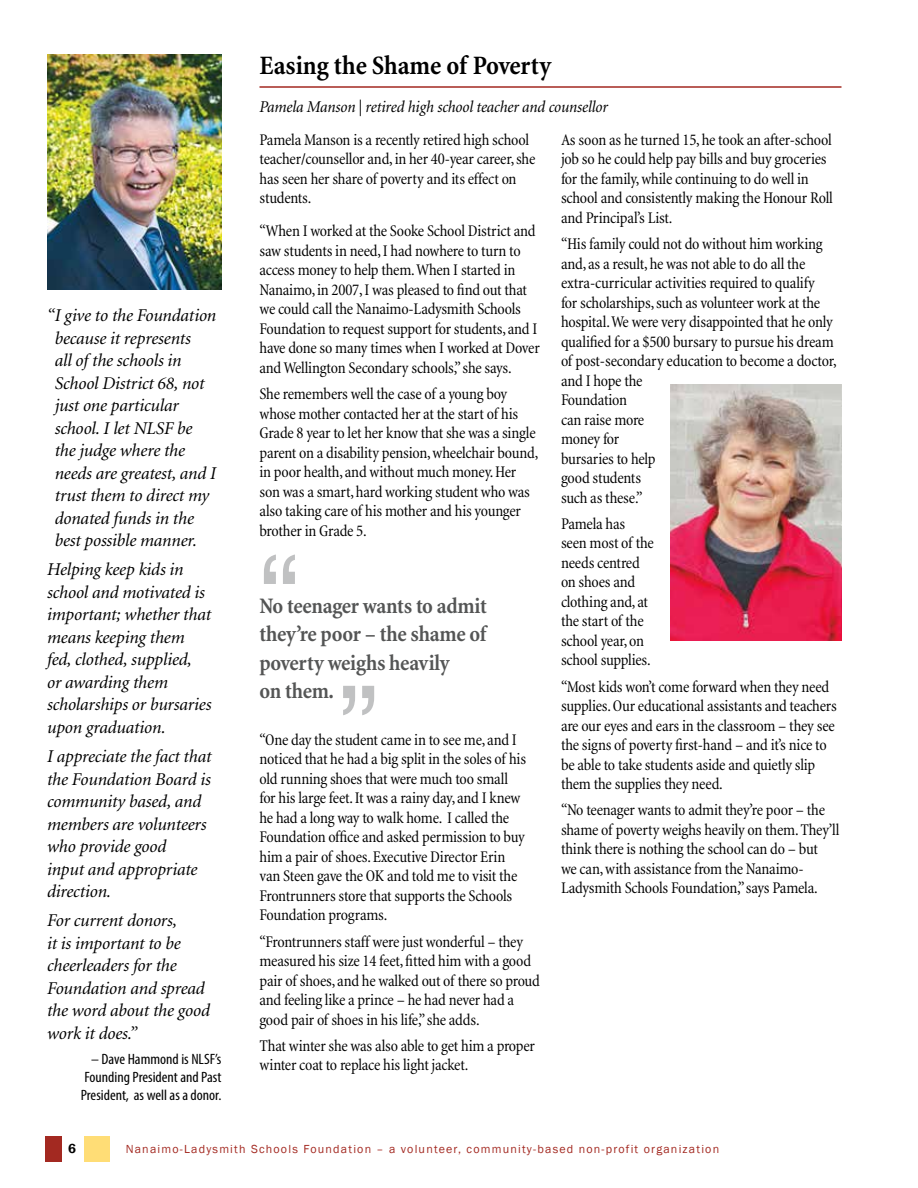
<style>
.page{position:relative;width:918px;height:1188px;background:#fff}
.page>*{position:absolute;margin:0;border:0;box-sizing:border-box;transform-origin:0 0}
.t1{font:115.5px "Helvetica";color:#c0c1c2}
.t2{font:700 condensed 27px "Minion";letter-spacing:-.005em;color:#000}
.t3{font:700 condensed 22.5px/28.5px "Minion";letter-spacing:-.015em;color:#545555}
.t4{font:italic 18px/22.5px "Minion";letter-spacing:-.01em;color:#000}
.t5{font:condensed 16.5px/19.5px "Minion";letter-spacing:-.015em;color:#000}
.t6{font:italic 16.5px "Minion";letter-spacing:-.01em;color:#000;scale:.95 1}
.t7{font:condensed 15px/18px "Myriad Pro";color:#000;text-align:justify;scale:1.05 1}
.t8{font:600 13.5px "Franklin Gothic";color:#000}
.t9{font:12px "Franklin Gothic";letter-spacing:.1em;color:#a32921}
</style>
<div class="page">
<div style="left:45px;top:1136px;width:17px;height:25px;background:#a32921"></div>
<div style="left:84px;top:1136px;width:26px;height:25px;background:#ffdd76"></div>
<hr style="left:260px;top:86px;width:582px;height:2px;background:#a32921">
<img style="left:670px;top:384px;width:171px;height:256px">
<img style="left:47px;top:54px;width:174px;height:236px">
<p class="t4" style="left:55px;top:305px;width:163px;text-indent:-8px">“I give to the Foundation because it represents<br>all of the schools in<br>School District 68, not just one particular school. I let NLSF be the judge where the needs are greatest, and I trust them to direct my donated funds in the best possible manner.</p>
<p class="t4" style="left:47px;top:559px;width:166px">Helping keep kids in school and motivated is important; whether that means keeping them fed, clothed, supplied,<br>or awarding them scholarships or bursaries upon graduation.</p>
<p class="t4" style="left:47px;top:746px;width:166px">I appreciate the fact that the Foundation Board is community based, and members are volunteers who provide good<br>input and appropriate direction.</p>
<p class="t4" style="left:47px;top:910px;width:164px">For current donors,<br>it is important to be cheerleaders for the<br>Foundation and spread the word about the good work it does.”</p>
<p class="t7" style="left:81px;top:1050px;width:135px;text-indent:11px">– Dave Hammond is NLSF’s Founding President and Past President, as well as a donor.</p>
<h2 class="t2" style="left:260px;top:51px;width:294px">Easing the Shame of Poverty</h2>
<p class="t6" style="left:260px;top:98px;width:368px">Pamela Manson | retired high school teacher and counsellor</p>
<p class="t5" style="left:260px;top:130px;width:277px">Pamela Manson is a recently retired high school teacher/counsellor and, in her 40-year career, she has seen her share of poverty and its effect on students.</p>
<p class="t5" style="left:260px;top:222px;width:282px">“When I worked at the Sooke School District and saw students in need, I had nowhere to turn to access money to help them. When I started in Nanaimo, in 2007, I was pleased to find out that we could call the Nanaimo-Ladysmith Schools Foundation to request support for students, and I have done so many times when I worked at Dover and Wellington Secondary schools,” she says.</p>
<p class="t5" style="left:260px;top:384px;width:280px">She remembers well the case of a young boy whose mother contacted her at the start of his Grade 8 year to let her know that she was a single parent on a disability pension, wheelchair bound, in poor health, and without much money. Her son was a smart, hard working student who was also taking care of his mother and his younger brother in Grade 5.</p>
<h1 class="t1" style="left:260px;top:531px;width:40px">“</h1>
<h3 class="t3" style="left:260px;top:592px;width:229px">No teenager wants to admit they’re poor – the shame of poverty weighs heavily<br>on them.</h3>
<p class="t5" style="left:561px;top:130px;width:273px">As soon as he turned 15, he took an after-school job so he could help pay bills and buy groceries for the family, while continuing to do well in school and consistently making the Honour Roll and Principal’s List.</p>
<p class="t5" style="left:561px;top:234px;width:277px">“His family could not do without him working and, as a result, he was not able to do all the extra-curricular activities required to qualify<br>for scholarships, such as volunteer work at the hospital. We were very disappointed that he only qualified for a $500 bursary to pursue his dream of post-secondary education to become a doctor, and I hope the<br>Foundation<br>can raise more<br>money for<br>bursaries to help<br>good students<br>such as these.”</p>
<p class="t5" style="left:561px;top:514px;width:94px">Pamela has seen most of the needs centred on shoes and clothing and, at the start of the school year, on school supplies.</p>
<p class="t5" style="left:561px;top:677px;width:277px">“Most kids won’t come forward when they need supplies. Our educational assistants and teachers are our eyes and ears in the classroom – they see the signs of poverty first-hand – and it’s nice to be able to take students aside and quietly slip them the supplies they need.</p>
<p class="t5" style="left:561px;top:801px;width:280px">“No teenager wants to admit they’re poor – the shame of poverty weighs heavily on them. They’ll think there is nothing the school can do – but<br>we can, with assistance from the Nanaimo-Ladysmith Schools Foundation,” says Pamela.</p>
<h1 class="t1" style="left:340px;top:661px;width:40px">”</h1>
<p class="t5" style="left:260px;top:730px;width:268px">“One day the student came in to see me, and I noticed that he had a big split in the soles of his old running shoes that were much too small for his large feet. It was a rainy day, and I knew he had a long way to walk home. I called the Foundation office and asked permission to buy him a pair of shoes. Executive Director Erin van Steen gave the OK and told me to visit the Frontrunners store that supports the Schools Foundation programs.</p>
<p class="t5" style="left:260px;top:932px;width:282px">“Frontrunners staff were just wonderful – they measured his size 14 feet, fitted him with a good pair of shoes, and he walked out of there so proud and feeling like a prince – he had never had a good pair of shoes in his life,” she adds.</p>
<p class="t5" style="left:260px;top:1036px;width:277px">That winter she was also able to get him a proper winter coat to replace his light jacket.</p>
<p class="t8" style="left:68px;top:1140px;width:9px">6</p>
<p class="t9" style="left:126px;top:1141px;width:595px">Nanaimo-Ladysmith Schools Foundation – a volunteer, community-based non-profit organization</p>
</div>
